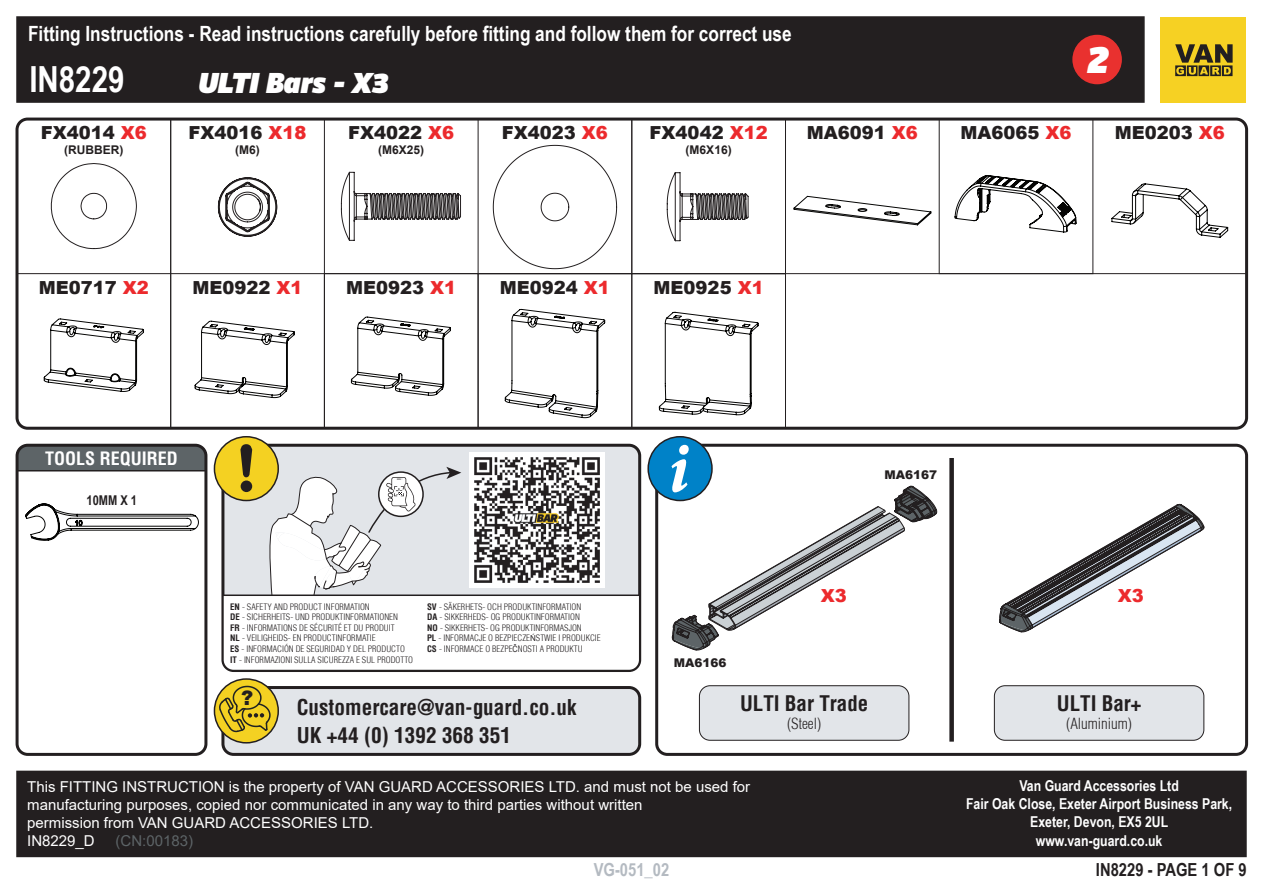
<style>
.page{position:relative;width:1263px;height:893px;background:#fff}
.page>*{position:absolute;margin:0;border:0;box-sizing:border-box;transform-origin:0 0}
.t1{font:italic 900 36.3px "Vinkel";color:#fff}
.t2{font:700 36px "Arial Narrow";color:#fff}
.t3{font:italic 900 27px "Vinkel";color:#fff}
.t4{font:700 condensed 21.3px/27.8px "Helvetica";color:#231f20}
.t5{font:700 21px "Arial Narrow";color:#fff}
.t6{font:700 condensed 21px "Helvetica";color:#231f20}
.t7{font:900 19.8px "Arial";color:#231f20}
.t8{font:900 18px "Arial";color:#231f20}
.t9{font:700 18px "Arial Narrow";color:#231f20}
.t10{font:700 condensed 18px "Helvetica";color:#fff}
.t11{font:700 18px "Arial Narrow";color:#b4bac1}
.t12{font:900 18px "Arial";color:#ec2a2d}
.t13{font:15px/18px "Arial";color:#fff}
.t14{font:700 15px/18px "Arial Narrow";color:#fff;text-align:center}
.t15{font:300 condensed 15px "Helvetica";color:#231f20}
.t16{font:15px "Arial";color:#5d6467}
.t17{font:700 13.5px "Arial Narrow";color:#231f20}
.t18{font:700 12px "Arial";color:#231f20}
.t19{font:900 12px "Arial";color:#231f20}
.t20{font:300 condensed 8.7px/10.5px "Helvetica";color:#231f20}
.s1{color:#ec2a2d}
.s2{font-weight:700}
.s3{font-family:"Myriad Pro";font-weight:400;font-stretch:normal}
.s4{font-family:"Arial Narrow";font-weight:400;font-stretch:normal}
</style>
<div class="page">
<div style="left:16px;top:771px;width:1231px;height:86px;background:#231f20"></div>
<div style="left:16px;top:16px;width:1129px;height:87px;background:#231f20;border:2px solid #231f20"></div>
<svg style="left:25px;top:504px;width:174px;height:37px"></svg>
<svg style="left:16px;top:118px;width:155px;height:155px"></svg>
<div style="left:478px;top:119px;width:154px;height:155px;border:1px solid #231f20"></div>
<div style="left:631px;top:119px;width:155px;height:155px;border:1px solid #231f20"></div>
<svg style="left:16px;top:273px;width:1231px;height:156px"></svg>
<svg style="left:955px;top:175px;width:121px;height:57px"></svg>
<svg style="left:218px;top:177px;width:59px;height:60px"></svg>
<svg style="left:667px;top:172px;width:82px;height:69px"></svg>
<svg style="left:341px;top:172px;width:120px;height:69px"></svg>
<svg style="left:493px;top:145px;width:124px;height:124px"></svg>
<svg style="left:51px;top:163px;width:86px;height:86px"></svg>
<div style="left:324px;top:273px;width:154px;height:156px;border:1px solid #231f20"></div>
<div style="left:478px;top:273px;width:154px;height:156px;border:1px solid #231f20"></div>
<div style="left:631px;top:273px;width:155px;height:156px;border:1px solid #231f20"></div>
<svg style="left:195px;top:321px;width:100px;height:77px"></svg>
<svg style="left:351px;top:317px;width:100px;height:79px"></svg>
<svg style="left:505px;top:309px;width:100px;height:109px"></svg>
<svg style="left:659px;top:312px;width:99px;height:103px"></svg>
<svg style="left:44px;top:319px;width:100px;height:73px"></svg>
<svg style="left:793px;top:196px;width:138px;height:29px"></svg>
<svg style="left:1111px;top:183px;width:117px;height:55px"></svg>
<div style="left:1161px;top:17px;width:85px;height:85px;background:#f6d123"></div>
<svg style="left:1175px;top:44px;width:57px;height:32px"></svg>
<div style="left:1071px;top:34px;width:52px;height:51px;background:#e9312f;border-radius:50%"></div>
<div style="left:1071px;top:33px;width:52px;height:53px;border:2px solid #231f20;border-radius:50%"></div>
<svg style="left:16px;top:444px;width:191px;height:28px;background:#5e6467"></svg>
<div style="left:16px;top:444px;width:191px;height:312px;border:3px solid #231f20;border-radius:11px"></div>
<div style="left:223px;top:687px;width:417px;height:67px;background:#e2e5e9;border-radius:11px"></div>
<div style="left:221px;top:686px;width:420px;height:70px;border:3px solid #231f20;border-radius:11px"></div>
<svg style="left:214px;top:437px;width:64px;height:63px"></svg>
<div style="left:214px;top:436px;width:65px;height:65px;border:2px solid #231f20;border-radius:50%"></div>
<svg style="left:214px;top:679px;width:64px;height:64px"></svg>
<div style="left:214px;top:678px;width:65px;height:66px;border:2px solid #231f20;border-radius:50%"></div>
<svg style="left:218px;top:685px;width:53px;height:48px;background:#c9ae26"></svg>
<div style="left:655px;top:444px;width:593px;height:312px;border:3px solid #231f20;border-radius:11px"></div>
<div style="left:648px;top:437px;width:64px;height:63px;background:#0082c8;border-radius:50%"></div>
<div style="left:647px;top:436px;width:66px;height:65px;border:2px solid #231f20;border-radius:50%"></div>
<div style="left:949px;top:458px;width:5px;height:284px;background:#231f20"></div>
<div style="left:699px;top:686px;width:210px;height:54px;background:#e2e5e9;border-radius:11px"></div>
<div style="left:699px;top:685px;width:210px;height:55px;border:1px solid #231f20;border-radius:11px"></div>
<div style="left:994px;top:686px;width:210px;height:54px;background:#e2e5e9;border-radius:11px"></div>
<div style="left:994px;top:685px;width:210px;height:55px;border:1px solid #231f20;border-radius:11px"></div>
<svg style="left:999px;top:503px;width:205px;height:130px"></svg>
<svg style="left:671px;top:445px;width:266px;height:206px"></svg>
<svg style="left:221px;top:444px;width:420px;height:228px"></svg>
<h3 class="t5" style="left:28px;top:18px;width:765px">Fitting Instructions - Read instructions carefully before fitting and follow them for correct use</h3>
<h2 class="t2" style="left:29px;top:52px;width:97px">IN8229</h2>
<h3 class="t3" style="left:198px;top:64px;width:192px">ULTI Bars - X3</h3>
<h1 class="t1" style="left:1087px;top:34px;width:22px">2</h1>
<h3 class="t8" style="left:41px;top:120px;width:108px">FX4014 <span class="s1">X6</span></h3>
<h3 class="t18" style="left:64px;top:141px;width:61px">(RUBBER)</h3>
<h3 class="t8" style="left:189px;top:120px;width:120px">FX4016 <span class="s1">X18</span></h3>
<h3 class="t18" style="left:235px;top:141px;width:26px">(M6)</h3>
<h3 class="t8" style="left:348px;top:120px;width:108px">FX4022 <span class="s1">X6</span></h3>
<h3 class="t18" style="left:378px;top:141px;width:48px">(M6X25)</h3>
<h3 class="t8" style="left:502px;top:120px;width:108px">FX4023 <span class="s1">X6</span></h3>
<h3 class="t8" style="left:650px;top:120px;width:120px">FX4042 <span class="s1">X12</span></h3>
<h3 class="t18" style="left:686px;top:141px;width:48px">(M6X16)</h3>
<h3 class="t8" style="left:807px;top:120px;width:113px">MA6091 <span class="s1">X6</span></h3>
<h3 class="t8" style="left:1115px;top:120px;width:112px">ME0203 <span class="s1">X6</span></h3>
<h3 class="t8" style="left:960px;top:120px;width:113px">MA6065 <span class="s1">X6</span></h3>
<h3 class="t8" style="left:39px;top:275px;width:112px">ME0717 <span class="s1">X2</span></h3>
<h3 class="t8" style="left:193px;top:275px;width:112px">ME0922 <span class="s1">X1</span></h3>
<h3 class="t8" style="left:346px;top:275px;width:112px">ME0923 <span class="s1">X1</span></h3>
<h3 class="t8" style="left:500px;top:275px;width:112px">ME0924 <span class="s1">X1</span></h3>
<h3 class="t8" style="left:654px;top:275px;width:112px">ME0925 <span class="s1">X1</span></h3>
<h3 class="t10" style="left:45px;top:446px;width:134px">TOOLS REQUIRED</h3>
<h3 class="t17" style="left:87px;top:490px;width:52px">10MM X 1</h3>
<p class="t20" style="left:230px;top:601px;width:184px"><span class="s2">EN</span> - SAFETY AND PRODUCT INFORMATION<br><span class="s2">DE</span> - SICHERHEITS- UND PRODUKTINFORMATIONEN<br><span class="s2">FR</span> - INFORMATIONS DE SÉCURITÉ ET DU PRODUIT<br><span class="s2">NL</span> - VEILIGHEIDS- EN PRODUCTINFORMATIE<br><span class="s2">ES</span> - INFORMACIÓN DE SEGURIDAD Y DEL PRODUCTO <span class="s2">IT</span> - INFORMAZIONI SULLA SICUREZZA E SUL PRODOTTO</p>
<p class="t20" style="left:427px;top:601px;width:175px"><span class="s2">SV</span> - SÄKERHETS- OCH PRODUKTINFORMATION<br><span class="s2">DA</span> - SIKKERHEDS- OG PRODUKTINFORMATION<br><span class="s2">NO</span> - SIKKERHETS- OG PRODUKTINFORMASJON<br><span class="s2">PL</span> - INFORMACJE O BEZPIECZE<span class="s3">Ń</span>STWIE I PRODUKCIE <span class="s2">CS</span> - INFORMACE O BEZPE<span class="s4">Č</span>NOSTI A PRODUKTU</p>
<h3 class="t19" style="left:674px;top:654px;width:54px">MA6166</h3>
<h3 class="t19" style="left:884px;top:466px;width:54px">MA6167</h3>
<h3 class="t12" style="left:821px;top:582px;width:28px">X3</h3>
<h3 class="t12" style="left:1118px;top:582px;width:28px">X3</h3>
<h3 class="t7" style="left:241px;top:683px;width:14px">?</h3>
<h3 class="t4" style="left:297px;top:693px;width:281px">Customercare@van-guard.co.uk<br>UK +44 (0) 1392 368 351</h3>
<h3 class="t6" style="left:740px;top:690px;width:130px">ULTI Bar Trade</h3>
<h3 class="t15" style="left:787px;top:714px;width:36px">(Steel)</h3>
<p class="t13" style="left:27px;top:778px;width:724px">This FITTING INSTRUCTION is the property of VAN GUARD ACCESSORIES LTD. and must not be used for manufacturing purposes, copied nor communicated in any way to third parties without written<br>permission from VAN GUARD ACCESSORIES LTD.<br>IN8229_D</p>
<h3 class="t16" style="left:116px;top:831px;width:79px">(CN:00183)</h3>
<h3 class="t11" style="left:594px;top:856px;width:77px">VG-051_02</h3>
<h3 class="t6" style="left:1057px;top:690px;width:86px">ULTI Bar+</h3>
<h3 class="t15" style="left:1066px;top:714px;width:67px">(Aluminium)</h3>
<h3 class="t14" style="left:966px;top:776px;width:268px">Van Guard Accessories Ltd<br>Fair Oak Close, Exeter Airport Business Park,<br>Exeter, Devon, EX5 2UL</h3>
<h3 class="t14" style="left:1036px;top:831px;width:128px">www.van-guard.co.uk</h3>
<h3 class="t9" style="left:1096px;top:856px;width:152px">IN8229 - PAGE 1 OF 9</h3>
</div>
